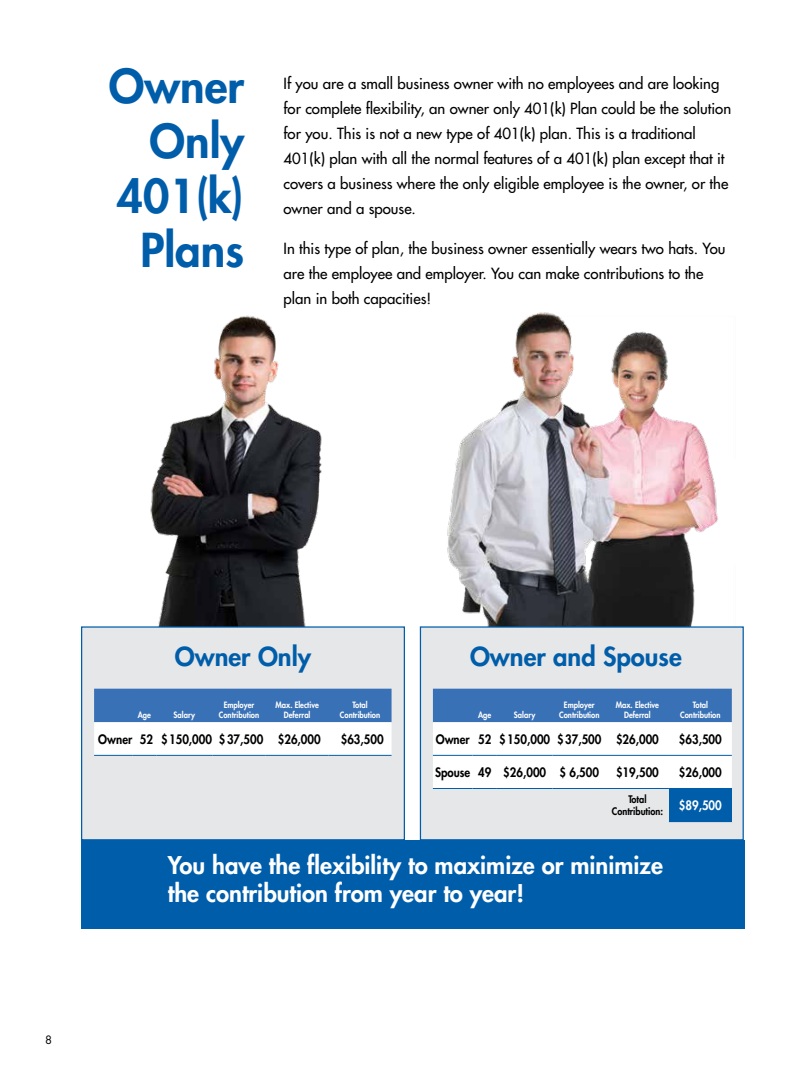
<style>
.page{position:relative;width:810px;height:1080px;background:#fff}
.page>*{position:absolute;margin:0;border:0;box-sizing:border-box;transform-origin:0 0}
.t1{font:800 45.5px/54.6px "Futura";color:#005daa;text-align:right}
.t2{font:800 25.5px "Futura";color:#005daa}
.t3{font:800 23.88px/28.8px "Futura";color:#fff}
.t4{font:15px/25px "Futura";color:#000}
.t5{font:800 12.75px "Futura";color:#000;scale:.9 1}
.t6{font:11.25px "Futura";color:#000}
.t7{font:800 10.25px/12.2px "Futura";color:#000;scale:.9 1}
.t8{font:800 8.5px/10.1px "Futura";color:#fff;text-align:center;scale:.9 1}
</style>
<div class="page">
<img style="left:447px;top:312px;width:271px;height:314px">
<img style="left:150px;top:315px;width:172px;height:311px">
<div style="left:82px;top:840px;width:663px;height:89px;background:#005daa"></div>
<div style="left:81px;top:626px;width:324px;height:214px;background:#e6e7e8;border:1px solid #005daa"></div>
<div style="left:420px;top:626px;width:324px;height:214px;background:#e6e7e8;border:1px solid #005daa"></div>
<svg style="left:94px;top:689px;width:298px;height:67px;background:#9ab7da"></svg>
<hr style="left:157px;top:755px;width:55px;height:1px;background:#005daa">
<hr style="left:212px;top:755px;width:54px;height:1px;background:#005daa">
<hr style="left:266px;top:755px;width:63px;height:1px;background:#005daa">
<hr style="left:329px;top:755px;width:63px;height:1px;background:#005daa">
<div style="left:669px;top:788px;width:63px;height:34px;background:#005daa"></div>
<svg style="left:433px;top:689px;width:299px;height:100px;background:#b9cde5"></svg>
<hr style="left:497px;top:788px;width:56px;height:1px;background:#005daa">
<hr style="left:553px;top:788px;width:53px;height:1px;background:#005daa">
<hr style="left:606px;top:788px;width:63px;height:1px;background:#005daa">
<hr style="left:669px;top:788px;width:63px;height:1px;background:#005daa">
<h1 class="t1" style="left:109px;top:59px;width:137px">Owner<br>Only<br>401(k)<br>Plans</h1>
<p class="t4" style="left:284px;top:71px;width:449px">If you are a small business owner with no employees and are looking for complete flexibility, an owner only 401(k) Plan could be the solution for you. This is not a new type of 401(k) plan. This is a traditional 401(k) plan with all the normal features of a 401(k) plan except that it covers a business where the only eligible employee is the owner, or the owner and a spouse.</p>
<p class="t4" style="left:284px;top:236px;width:443px">In this type of plan, the business owner essentially wears two hats. You are the employee and employer. You can make contributions to the plan in both capacities!</p>
<h2 class="t2" style="left:175px;top:641px;width:138px">Owner Only</h2>
<h2 class="t2" style="left:470px;top:641px;width:213px">Owner and Spouse</h2>
<p class="t8" style="left:138px;top:710px;width:16px">Age</p>
<p class="t8" style="left:174px;top:710px;width:26px">Salary</p>
<p class="t8" style="left:219px;top:700px;width:46px">Employer<br>Contribution</p>
<p class="t8" style="left:276px;top:700px;width:50px">Max. Elective<br>Deferral</p>
<p class="t8" style="left:340px;top:700px;width:46px">Total<br>Contribution</p>
<p class="t5" style="left:98px;top:731px;width:249px">Owner 52 $150,000 $37,500 $26,000</p>
<p class="t5" style="left:341px;top:731px;width:49px">$63,500</p>
<p class="t8" style="left:478px;top:710px;width:16px">Age</p>
<p class="t8" style="left:514px;top:710px;width:26px">Salary</p>
<p class="t8" style="left:559px;top:700px;width:46px">Employer<br>Contribution</p>
<p class="t8" style="left:616px;top:700px;width:50px">Max. Elective<br>Deferral</p>
<p class="t8" style="left:680px;top:700px;width:46px">Total<br>Contribution</p>
<p class="t5" style="left:436px;top:731px;width:249px">Owner 52 $150,000 $37,500 $26,000</p>
<p class="t5" style="left:679px;top:731px;width:49px">$63,500</p>
<p class="t5" style="left:435px;top:764px;width:184px">Spouse 49 $26,000 $ 6,500</p>
<p class="t5" style="left:616px;top:764px;width:49px">$19,500</p>
<p class="t5" style="left:679px;top:764px;width:49px">$26,000</p>
<p class="t7" style="left:612px;top:793px;width:124px;text-indent:17px">Total<br>Contribution: <sup>$89,500</sup></p>
<h3 class="t3" style="left:168px;top:850px;width:497px">You have the flexibility to maximize or minimize the contribution from year to year!</h3>
<p class="t6" style="left:45px;top:1032px;width:8px">8</p>
</div>
